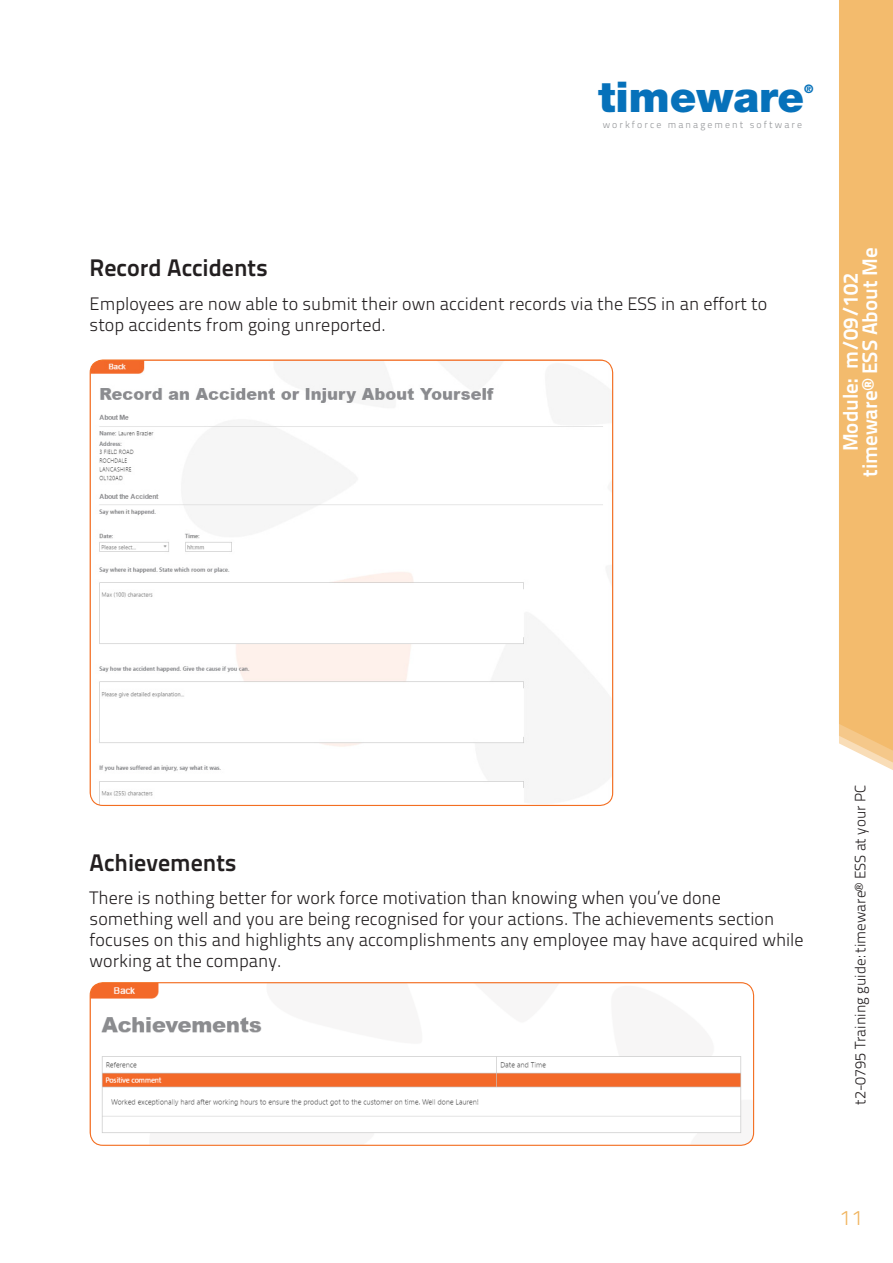
<style>
.page{position:relative;width:893px;height:1263px;background:#fff}
.page>*{position:absolute;margin:0;border:0;box-sizing:border-box;transform-origin:0 0}
.t1{font:900 42.45px "Helvetica Neue";color:#0671ba}
.body_12_on_14{font:24px "Titillium Text 22 L 800 wt";color:#231f20}
.t2{font:21px "Titillium Text 22 L 800 wt";color:#fff}
.t3{font:21px "Titillium Text 22 L 250 wt";color:#f0b45e}
.body_12_on_14-2{font:18px/21px "Titillium Text 22 L 250 wt";color:#231f20}
.t4{font:15px "Titillium Text 22 L 250 wt";color:#231f20}
.t5{font:900 11.7px "Helvetica Neue";color:#0671ba}
.t6{font:9.75px "Titillium Text 22 L 250 wt";letter-spacing:.21em;color:#939598}
</style>
<div class="page">
<div style="left:839px;top:0;width:54px;height:770px;background:#f3bb6d"></div>
<img style="left:90px;top:983px;width:663px;height:161px">
<div style="left:90px;top:982px;width:664px;height:164px;border:1px solid #f36e21;border-radius:13px"></div>
<img style="left:90px;top:360px;width:523px;height:445px">
<h1 class="t1" style="left:598px;top:72px;width:207px">timeware</h1>
<p class="t5" style="left:804px;top:82px;width:11px">®</p>
<p class="t6" style="left:603px;top:117px;width:201px">workforce management software</p>
<p class="body_12_on_14" style="left:90px;top:250px;width:180px">Record Accidents</p>
<p class="body_12_on_14-2" style="left:90px;top:292px;width:679px">Employees are now able to submit their own accident records via the ESS in an effort to stop accidents from going unreported.</p>
<p class="t2" style="left:854px;top:477px;width:231px;rotate:-90deg">timeware® ESS About Me</p>
<p class="t2" style="left:834px;top:451px;width:180px;rotate:-90deg">Module: m/09/102</p>
<p class="body_12_on_14" style="left:90px;top:844px;width:149px">Achievements</p>
<p class="body_12_on_14-2" style="left:90px;top:887px;width:715px">There is nothing better for work force motivation than knowing when you’ve done something well and you are being recognised for your actions. The achievements section focuses on this and highlights any accomplishments any employee may have acquired while working at the company.</p>
<p class="t4" style="left:849px;top:1105px;width:321px;rotate:-90deg">t2-0795 Training guide: timeware® ESS at your PC</p>
<p class="t3" style="left:840px;top:1202px;width:25px">11</p>
</div>
